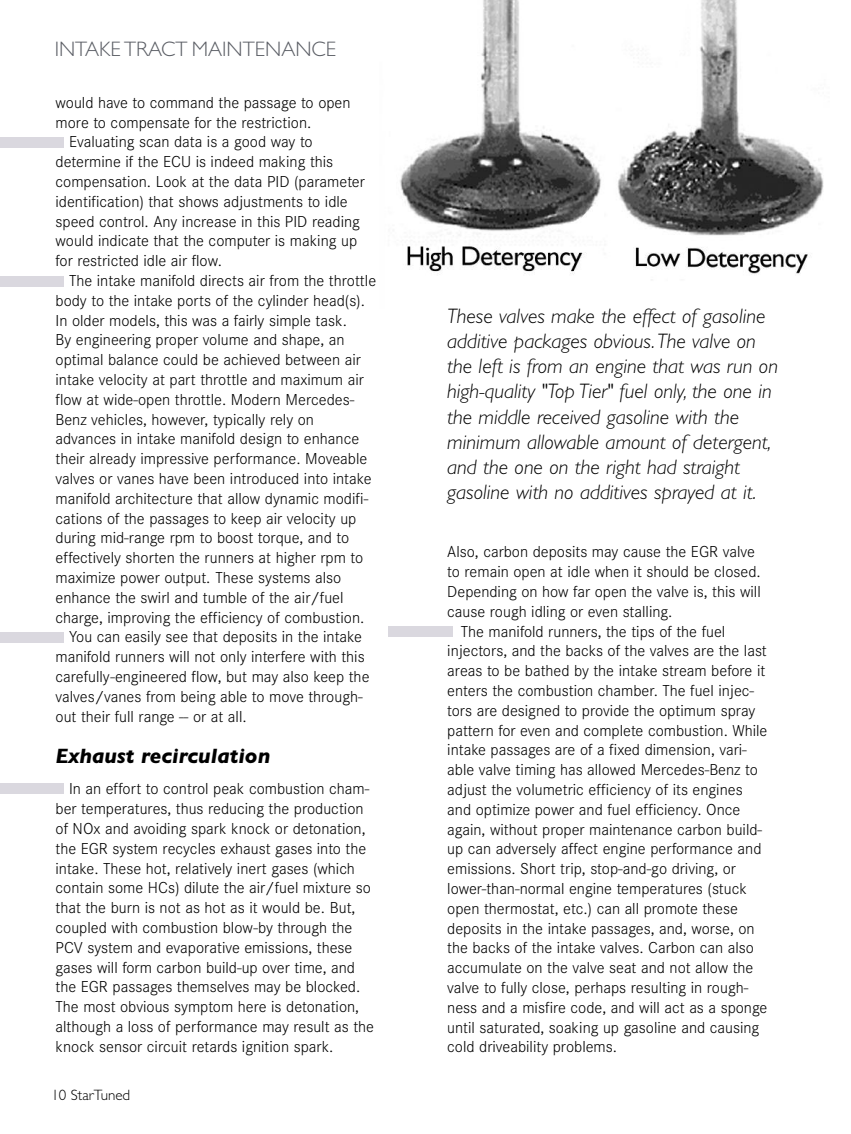
<style>
.page{position:relative;width:851px;height:1134px;background:#fff}
.page>*{position:absolute;margin:0;border:0;box-sizing:border-box;transform-origin:0 0}
.t1{font:italic 300 21px/25.2px "Gill Sans";color:#000}
.t2{font:300 21px "Gill Sans";color:#5b5e65}
.t3{font:italic 700 21px "Gill Sans";color:#000}
.t4{font:300 16.5px/19.8px "Corporate S";color:#000}
.t5{font:300 15px "Gill Sans";color:#000}
</style>
<div class="page">
<div style="left:0;top:137px;width:64px;height:11px;background:#dad8df"></div>
<div style="left:0;top:276px;width:64px;height:11px;background:#dad8df"></div>
<div style="left:0;top:632px;width:64px;height:11px;background:#dad8df"></div>
<div style="left:0;top:783px;width:64px;height:11px;background:#dad8df"></div>
<div style="left:388px;top:626px;width:64px;height:11px;background:#dad8df"></div>
<img style="left:400px;top:0;width:424px;height:275px">
<p class="t2" style="left:55px;top:37px;width:283px">INTAKE TRACT MAINTENANCE</p>
<p class="t4" style="left:56px;top:92px;width:296px">would have to command the passage to open</p>
<p class="t4" style="left:56px;top:112px;width:257px">more to compensate for the restriction.</p>
<p class="t4" style="left:69px;top:132px;width:245px">Evaluating scan data is a good way to</p>
<p class="t4" style="left:55px;top:152px;width:279px">determine if the ECU is indeed making this</p>
<p class="t4" style="left:56px;top:171px;width:311px">compensation. Look at the data PID (parameter</p>
<p class="t4" style="left:55px;top:191px;width:294px">identification) that shows adjustments to idle</p>
<p class="t4" style="left:55px;top:211px;width:306px">speed control. Any increase in this PID reading</p>
<p class="t4" style="left:55px;top:231px;width:303px">would indicate that the computer is making up</p>
<p class="t4" style="left:55px;top:251px;width:168px">for restricted idle air flow.</p>
<p class="t4" style="left:69px;top:270px;width:308px">The intake manifold directs air from the throttle</p>
<p class="t4" style="left:55px;top:290px;width:311px">body to the intake ports of the cylinder head(s).</p>
<p class="t4" style="left:55px;top:310px;width:293px">In older models, this was a fairly simple task.</p>
<p class="t4" style="left:55px;top:330px;width:290px">By engineering proper volume and shape, an</p>
<p class="t4" style="left:55px;top:350px;width:307px">optimal balance could be achieved between air</p>
<p class="t4" style="left:55px;top:369px;width:310px">intake velocity at part throttle and maximum air</p>
<p class="t4" style="left:55px;top:389px;width:300px">flow at wide-open throttle. Modern Mercedes-</p>
<p class="t4" style="left:55px;top:409px;width:260px">Benz vehicles, however, typically rely on</p>
<p class="t4" style="left:55px;top:429px;width:305px">advances in intake manifold design to enhance</p>
<p class="t4" style="left:55px;top:449px;width:313px">their already impressive performance. Moveable</p>
<p class="t4" style="left:55px;top:468px;width:317px">valves or vanes have been introduced into intake</p>
<p class="t4" style="left:56px;top:488px;width:314px">manifold architecture that allow dynamic modifi-</p>
<p class="t4" style="left:56px;top:508px;width:302px">cations of the passages to keep air velocity up</p>
<p class="t4" style="left:55px;top:528px;width:295px">during mid-range rpm to boost torque, and to</p>
<p class="t4" style="left:55px;top:548px;width:309px">effectively shorten the runners at higher rpm to</p>
<p class="t4" style="left:55px;top:567px;width:287px">maximize power output. These systems also</p>
<p class="t4" style="left:55px;top:587px;width:289px">enhance the swirl and tumble of the air/fuel</p>
<p class="t4" style="left:55px;top:607px;width:310px">charge, improving the efficiency of combustion.</p>
<p class="t4" style="left:69px;top:627px;width:294px">You can easily see that deposits in the intake</p>
<p class="t4" style="left:55px;top:647px;width:310px">manifold runners will not only interfere with this</p>
<p class="t4" style="left:55px;top:666px;width:315px">carefully-engineered flow, but may also keep the</p>
<p class="t4" style="left:55px;top:686px;width:308px">valves/vanes from being able to move through-</p>
<p class="t4" style="left:55px;top:706px;width:193px">out their full range -- or at all.</p>
<p class="t3" style="left:56px;top:744px;width:216px">Exhaust recirculation</p>
<p class="t4" style="left:55px;top:779px;width:320px;text-indent:14px">In an effort to control peak combustion cham&shy;ber temperatures, thus reducing the production of NOx and avoiding spark knock or detonation, the EGR system recycles exhaust gases into the intake. These hot, relatively inert gases (which contain some HCs) dilute the air/fuel mixture so that the burn is not as hot as it would be. But, coupled with combustion blow-by through the PCV system and evaporative emissions, these gases will form carbon build-up over time, and the EGR passages themselves may be blocked.<br>The most obvious symptom here is detonation, although a loss of performance may result as the knock sensor circuit retards ignition spark.</p>
<p class="t5" style="left:51px;top:1086px;width:80px">10 StarTuned</p>
<p class="t1" style="left:447px;top:303px;width:332px">These valves make the effect of gasoline additive packages obvious.The valve on the left is from an engine that was run on high-quality "Top Tier" fuel only, the one in the middle received gasoline with the minimum allowable amount of detergent, and the one on the right had straight gasoline with no additives sprayed at it.</p>
<p class="t4" style="left:447px;top:542px;width:309px">Also, carbon deposits may cause the EGR valve</p>
<p class="t4" style="left:447px;top:562px;width:315px">to remain open at idle when it should be closed.</p>
<p class="t4" style="left:447px;top:581px;width:315px">Depending on how far open the valve is, this will</p>
<p class="t4" style="left:447px;top:601px;width:227px">cause rough idling or even stalling.</p>
<p class="t4" style="left:461px;top:621px;width:266px">The manifold runners, the tips of the fuel</p>
<p class="t4" style="left:447px;top:641px;width:321px">injectors, and the backs of the valves are the last</p>
<p class="t4" style="left:447px;top:661px;width:319px">areas to be bathed by the intake stream before it</p>
<p class="t4" style="left:447px;top:680px;width:308px">enters the combustion chamber. The fuel injec-</p>
<p class="t4" style="left:447px;top:700px;width:309px">tors are designed to provide the optimum spray</p>
<p class="t4" style="left:447px;top:720px;width:322px">pattern for even and complete combustion. While</p>
<p class="t4" style="left:447px;top:740px;width:301px">intake passages are of a fixed dimension, vari-</p>
<p class="t4" style="left:447px;top:760px;width:312px">able valve timing has allowed Mercedes-Benz to</p>
<p class="t4" style="left:447px;top:779px;width:297px">adjust the volumetric efficiency of its engines</p>
<p class="t4" style="left:447px;top:799px;width:295px">and optimize power and fuel efficiency. Once</p>
<p class="t4" style="left:447px;top:819px;width:316px">again, without proper maintenance carbon build-</p>
<p class="t4" style="left:447px;top:839px;width:316px">up can adversely affect engine performance and</p>
<p class="t4" style="left:447px;top:859px;width:290px">emissions. Short trip, stop-and-go driving, or</p>
<p class="t4" style="left:447px;top:878px;width:301px">lower-than-normal engine temperatures (stuck</p>
<p class="t4" style="left:447px;top:898px;width:292px">open thermostat, etc.) can all promote these</p>
<p class="t4" style="left:447px;top:918px;width:309px">deposits in the intake passages, and, worse, on</p>
<p class="t4" style="left:447px;top:938px;width:308px">the backs of the intake valves. Carbon can also</p>
<p class="t4" style="left:447px;top:958px;width:308px">accumulate on the valve seat and not allow the</p>
<p class="t4" style="left:447px;top:977px;width:302px">valve to fully close, perhaps resulting in rough-</p>
<p class="t4" style="left:447px;top:997px;width:321px">ness and a misfire code, and will act as a sponge</p>
<p class="t4" style="left:447px;top:1017px;width:313px">until saturated, soaking up gasoline and causing</p>
<p class="t4" style="left:447px;top:1037px;width:171px">cold driveability problems.</p>
</div>
